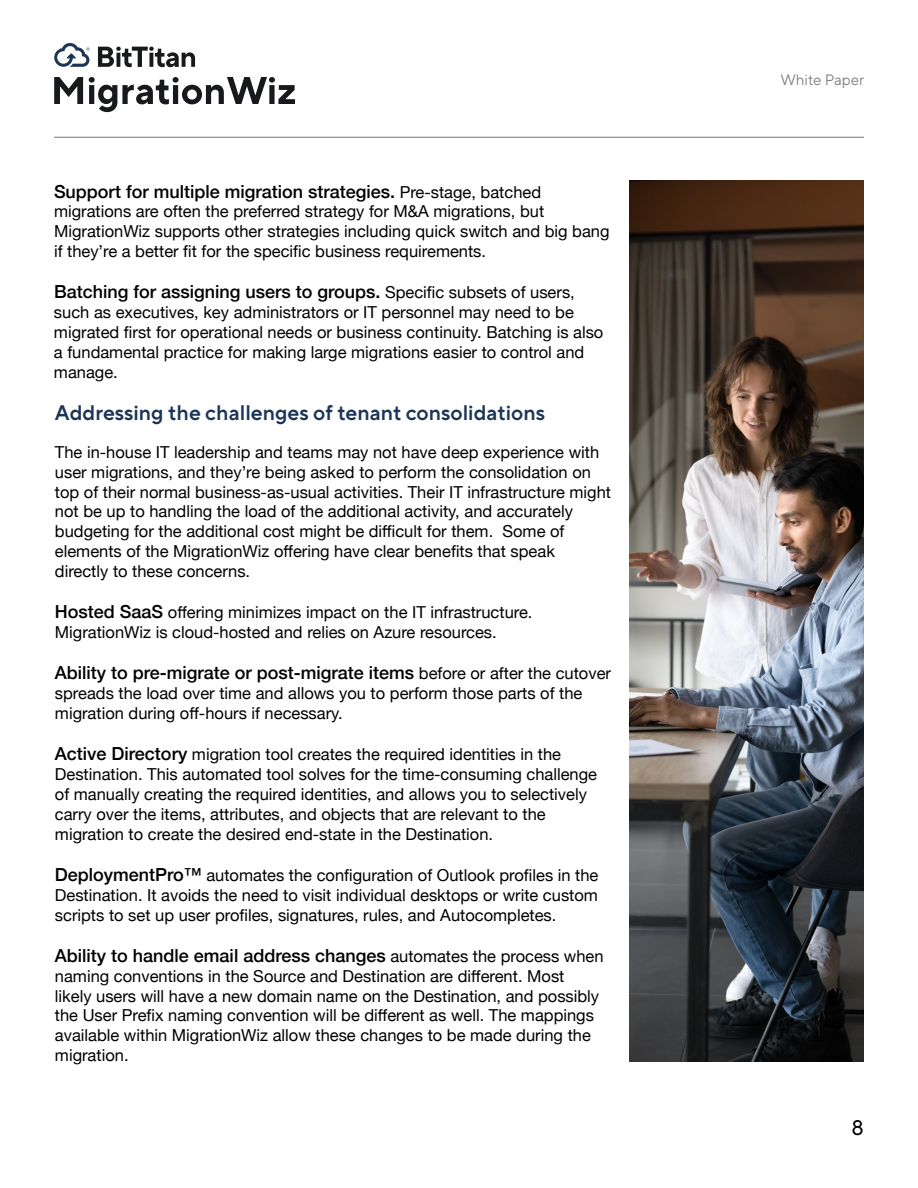
<style>
.page{position:relative;width:918px;height:1188px;background:#fff}
.page>*{position:absolute;margin:0;border:0;box-sizing:border-box;transform-origin:0 0}
.t1{font:600 21px "TT Norms Pro";color:#1c3557}
.t2{font:21px "TT Norms Pro";color:#000}
.t3{font:500 18px "Helvetica Neue";color:#000}
.t4{font:16.5px/19.8px "Helvetica Neue";color:#000}
.t5{font:15px "TT Norms Pro";color:#000}
.s1{font-weight:400;font-size:16.5px}
.s2{font-weight:500;font-size:18px}
</style>
<div class="page">
<hr style="left:54px;top:137px;width:810px;height:1px;background:#77787b">
<svg style="left:54px;top:43px;width:35px;height:24px"></svg>
<svg style="left:98px;top:47px;width:97px;height:20px"></svg>
<svg style="left:54px;top:77px;width:29px;height:27px"></svg>
<svg style="left:89px;top:77px;width:206px;height:35px"></svg>
<img style="left:630px;top:180px;width:234px;height:881px">
<p class="t3" style="left:54px;top:177px;width:489px">Support for multiple migration strategies. <span class="s1">Pre-stage, batched</span></p>
<p class="t4" style="left:54px;top:203px;width:557px">migrations are often the preferred strategy for M&amp;A migrations, but<br>MigrationWiz supports other strategies including quick switch and big bang if they’re a better fit for the specific business requirements.</p>
<p class="t3" style="left:54px;top:277px;width:522px">Batching for assigning users to groups. <span class="s1">Specific subsets of users,</span></p>
<p class="t4" style="left:54px;top:303px;width:551px">such as executives, key administrators or IT personnel may need to be migrated first for operational needs or business continuity. Batching is also a fundamental practice for making large migrations easier to control and manage.</p>
<p class="t1" style="left:55px;top:397px;width:492px">Addressing the challenges of tenant consolidations</p>
<p class="t4" style="left:55px;top:443px;width:558px">The in-house IT leadership and teams may not have deep experience with user migrations, and they’re being asked to perform the consolidation on top of their normal business-as-usual activities. Their IT infrastructure might not be up to handling the load of the additional activity, and accurately budgeting for the additional cost might be difficult for them. Some of elements of the MigrationWiz offering have clear benefits that speak directly to these concerns.</p>
<p class="t4" style="left:55px;top:603px;width:479px"><span class="s2">Hosted SaaS</span> offering minimizes impact on the IT infrastructure.<br>MigrationWiz is cloud-hosted and relies on Azure resources.</p>
<p class="t3" style="left:55px;top:658px;width:558px">Ability to pre-migrate or post-migrate items <span class="s1">before or after the cutover</span></p>
<p class="t4" style="left:55px;top:684px;width:529px">spreads the load over time and allows you to perform those parts of the migration during off-hours if necessary.</p>
<p class="t4" style="left:55px;top:745px;width:544px"><span class="s2">Active Directory</span> migration tool creates the required identities in the Destination. This automated tool solves for the time-consuming challenge of manually creating the required identities, and allows you to selectively carry over the items, attributes, and objects that are relevant to the migration to create the desired end-state in the Destination.</p>
<p class="t4" style="left:55px;top:866px;width:545px;text-align:justify"><span class="s2">DeploymentPro™</span> automates the configuration of Outlook profiles in the Destination. It avoids the need to visit individual desktops or write custom scripts to set up user profiles, signatures, rules, and Autocompletes.</p>
<p class="t3" style="left:55px;top:941px;width:550px">Ability to handle email address changes <span class="s1">automates the process when</span></p>
<p class="t4" style="left:55px;top:967px;width:546px">naming conventions in the Source and Destination are different. Most likely users will have a new domain name on the Destination, and possibly the User Prefix naming convention will be different as well. The mappings available within MigrationWiz allow these changes to be made during the migration.</p>
<p class="t5" style="left:781px;top:69px;width:85px">White Paper</p>
<p class="t2" style="left:852px;top:1112px;width:14px">8</p>
</div>
